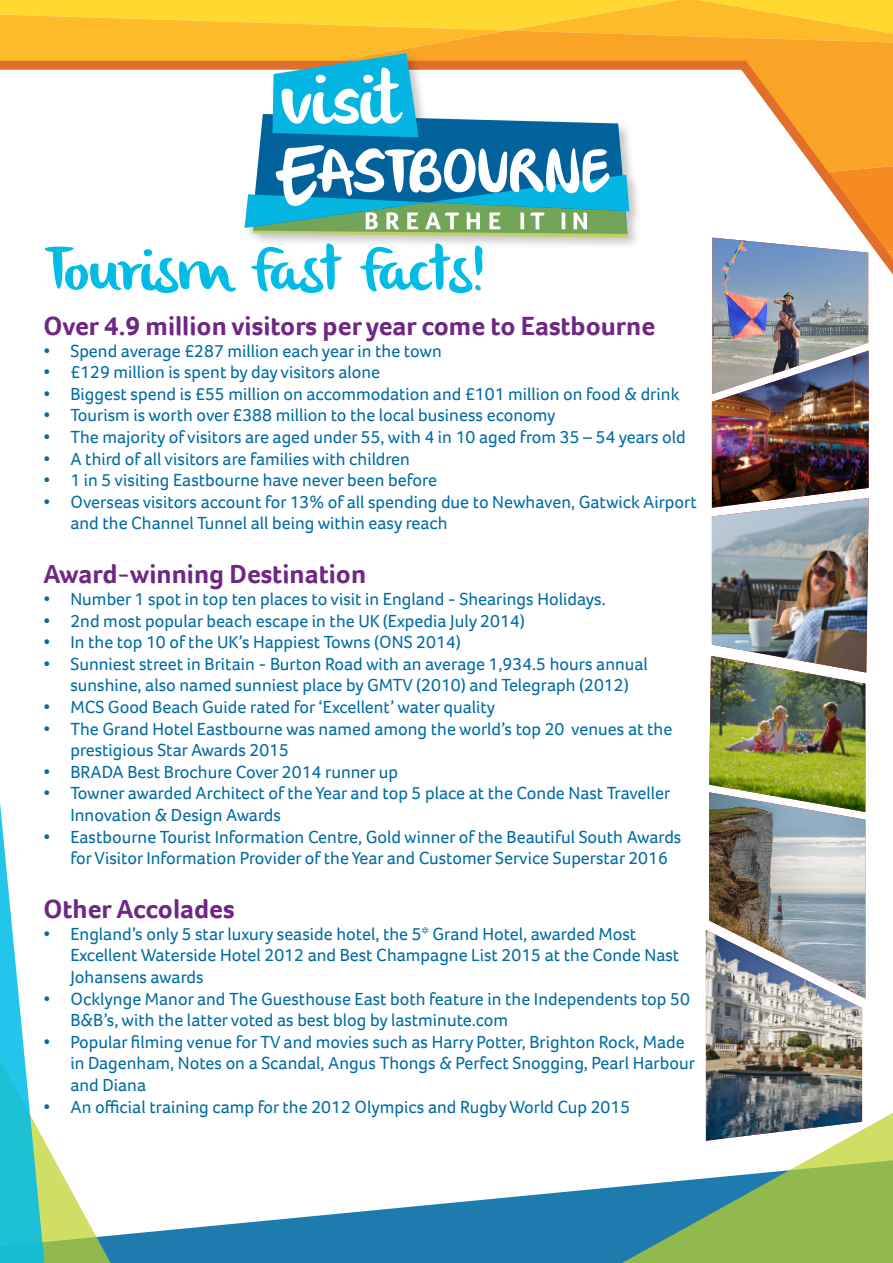
<style>
.page{position:relative;width:893px;height:1263px;background:#fff}
.page>*{position:absolute;margin:0;border:0;box-sizing:border-box;transform-origin:0 0}
.t1{font:63px "olivier";color:#00bce7}
.t2{font:700 27px "Foco";color:#702784}
.t3{font:18px/21.6px "Foco";color:#006ca3}
</style>
<div class="page">
<svg style="left:0;top:0;width:893px;height:30px;background:#fecd2e"></svg>
<svg style="left:0;top:30px;width:893px;height:31px;background:#fbb329"></svg>
<div style="left:0;top:61px;width:746px;height:9px;background:#e16f2b"></div>
<svg style="left:211px;top:1191px;width:361px;height:72px;fill:#1d7cad"></svg>
<svg style="left:51px;top:1153px;width:160px;height:110px"></svg>
<svg style="left:0;top:803px;width:51px;height:460px"></svg>
<div style="left:243px;top:51px;width:400px;height:200px;background:#000;opacity:.23"></div>
<svg style="left:245px;top:53px;width:384px;height:185px"></svg>
<svg style="left:572px;top:1018px;width:321px;height:245px"></svg>
<img style="left:706px;top:51px;width:187px;height:1090px">
<img style="left:706px;top:930px;width:156px;height:211px">
<p class="t1" style="left:43px;top:233px;width:445px">Tourism Fast Facts!</p>
<p class="t2" style="left:43px;top:308px;width:613px">Over 4.9 million visitors per year come to Eastbourne</p>
<p class="t3" style="left:43px;top:339px;width:400px">• Spend average £287 million each year in the town</p>
<p class="t3" style="left:43px;top:361px;width:338px">• £129 million is spent by day visitors alone</p>
<p class="t3" style="left:43px;top:383px;width:638px">• Biggest spend is £55 million on accommodation and £101 million on food &amp; drink</p>
<p class="t3" style="left:43px;top:404px;width:514px">• Tourism is worth over £388 million to the local business economy</p>
<p class="t3" style="left:43px;top:426px;width:644px">• The majority of visitors are aged under 55, with 4 in 10 aged from 35 – 54 years old</p>
<p class="t3" style="left:43px;top:447px;width:368px">• A third of all visitors are families with children</p>
<p class="t3" style="left:43px;top:469px;width:395px">• 1 in 5 visiting Eastbourne have never been before</p>
<p class="t3" style="left:70px;top:491px;width:628px;text-indent:-27px">• Overseas visitors account for 13% of all spending due to Newhaven, Gatwick Airport and the Channel Tunnel all being within easy reach</p>
<p class="t2" style="left:43px;top:556px;width:324px">Award-winning Destination</p>
<p class="t3" style="left:43px;top:588px;width:564px">• Number 1 spot in top ten places to visit in England - Shearings Holidays.</p>
<p class="t3" style="left:43px;top:609px;width:483px">• 2nd most popular beach escape in the UK (Expedia July 2014)</p>
<p class="t3" style="left:43px;top:631px;width:419px">• In the top 10 of the UK’s Happiest Towns (ONS 2014)</p>
<p class="t3" style="left:43px;top:653px;width:606px;text-align:center">• Sunniest street in Britain - Burton Road with an average 1,934.5 hours annual sunshine, also named sunniest place by GMTV (2010) and Telegraph (2012)</p>
<p class="t3" style="left:43px;top:696px;width:453px">• MCS Good Beach Guide rated for ‘Excellent’ water quality</p>
<p class="t3" style="left:70px;top:717px;width:603px;text-indent:-27px">• The Grand Hotel Eastbourne was named among the world’s top 20 venues at the prestigious Star Awards 2015</p>
<p class="t3" style="left:43px;top:761px;width:356px">• BRADA Best Brochure Cover 2014 runner up</p>
<p class="t3" style="left:70px;top:782px;width:601px;text-indent:-27px">• Towner awarded Architect of the Year and top 5 place at the Conde Nast Traveller<br>Innovation &amp; Design Awards</p>
<p class="t3" style="left:70px;top:825px;width:613px;text-indent:-27px">• Eastbourne Tourist Information Centre, Gold winner of the Beautiful South Awards for Visitor Information Provider of the Year and Customer Service Superstar 2016</p>
<p class="t2" style="left:43px;top:891px;width:193px">Other Accolades</p>
<p class="t3" style="left:70px;top:923px;width:610px;text-indent:-27px">• England’s only 5 star luxury seaside hotel, the 5* Grand Hotel, awarded Most<br>Excellent Waterside Hotel 2012 and Best Champagne List 2015 at the Conde Nast<br>Johansens awards</p>
<p class="t3" style="left:70px;top:987px;width:621px;text-indent:-27px">• Ocklynge Manor and The Guesthouse East both feature in the Independents top 50<br>B&amp;B’s, with the latter voted as best blog by lastminute.com</p>
<p class="t3" style="left:70px;top:1031px;width:626px;text-indent:-27px">• Popular filming venue for TV and movies such as Harry Potter, Brighton Rock, Made in Dagenham, Notes on a Scandal, Angus Thongs &amp; Perfect Snogging, Pearl Harbour and Diana</p>
<p class="t3" style="left:43px;top:1095px;width:588px">• An official training camp for the 2012 Olympics and Rugby World Cup 2015</p>
</div>
